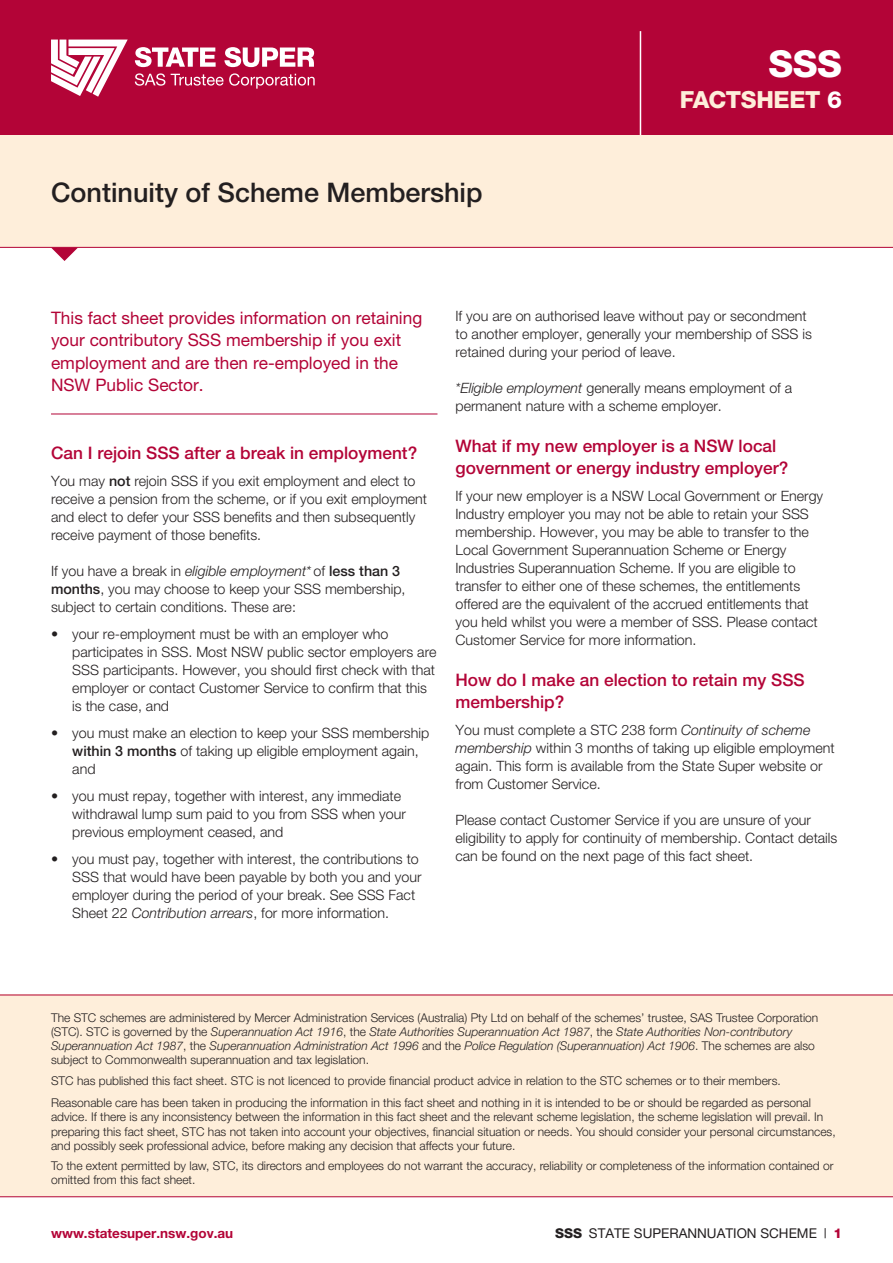
<style>
.page{position:relative;width:893px;height:1263px;background:#fff}
.page>*{position:absolute;margin:0;border:0;box-sizing:border-box;transform-origin:0 0}
.t1{font:800 37.2px "Helvetica Neue";color:#fff}
.Paragraph_Style_1{font:500 27px "Helvetica Neue";color:#231f20}
.t2{font:800 23.7px "Helvetica Neue";letter-spacing:-.015em;color:#feeeda}
.Heading_2{font:17.25px/22.5px "Helvetica Neue";color:#b30437}
.Heading_2-2{font:500 17.25px/22.5px "Helvetica Neue";color:#b30437}
.Body_Text{font:500 17.25px/22.5px "Helvetica Neue";color:#b30437}
.Body_Text-2{font:300 14.25px/18px "Helvetica Neue";color:#231f20}
.t3{font:13.5px "Helvetica Neue";color:#231f20}
.t4{font:700 13.5px "Helvetica Neue";color:#b30437}
.t5{font:300 12px/14.2px "Helvetica Neue LT Pro";color:#231f20}
.s1{color:#fff}
.s2{font-weight:500}
.s3{font-style:italic}
.s4{font-weight:800}
.s5{font-weight:800;color:#b30437}
</style>
<div class="page">
<div style="left:0;top:995px;width:893px;height:202px;background:#feeeda"></div>
<div style="left:0;top:135px;width:893px;height:112px;background:#feeeda"></div>
<hr style="left:51px;top:414px;width:386px;height:1px;background:#b30437">
<hr style="left:0;top:1196px;width:893px;height:1px;background:#b30437">
<svg style="left:51px;top:248px;width:27px;height:13px"></svg>
<hr style="left:0;top:247px;width:893px;height:1px;background:#b30437">
<div style="left:0;top:0;width:893px;height:135px;background:#b30437"></div>
<svg style="left:135px;top:47px;width:81px;height:20px"></svg>
<svg style="left:51px;top:40px;width:77px;height:57px"></svg>
<svg style="left:135px;top:73px;width:30px;height:13px"></svg>
<svg style="left:171px;top:73px;width:144px;height:16px"></svg>
<svg style="left:224px;top:47px;width:90px;height:20px"></svg>
<hr style="left:640px;top:31px;width:1px;height:104px;background:#fff">
<hr style="left:0;top:995px;width:893px;height:1px;background:#b30437">
<p class="Paragraph_Style_1" style="left:51px;top:176px;width:433px">Continuity of Scheme Membership</p>
<h1 class="t1" style="left:768px;top:41px;width:75px">SSS</h1>
<h3 class="t2" style="left:680px;top:85px;width:164px">FACTSHEET <span class="s1">6</span></h3>
<p class="Heading_2" style="left:51px;top:306px;width:373px">This fact sheet provides information on retaining your contributory SSS membership if you exit employment and are then re-employed in the NSW Public Sector.</p>
<p class="Heading_2-2" style="left:51px;top:441px;width:368px">Can I rejoin SSS after a break in employment?</p>
<p class="Body_Text-2" style="left:51px;top:471px;width:378px">You may <span class="s2">not</span> rejoin SSS if you exit employment and elect to receive a pension from the scheme, or if you exit employment and elect to defer your SSS benefits and then subsequently receive payment of those benefits.</p>
<p class="Body_Text-2" style="left:51px;top:561px;width:356px">If you have a break in <span class="s3">eligible employment*</span> of <span class="s2">less than 3 months</span>, you may choose to keep your SSS membership, subject to certain conditions. These are:</p>
<p class="Body_Text-2" style="left:72px;top:624px;width:366px;text-indent:-21px">• your re-employment must be with an employer who participates in SSS. Most NSW public sector employers are SSS participants. However, you should first check with that employer or contact Customer Service to confirm that this is the case, and</p>
<p class="Body_Text-2" style="left:72px;top:723px;width:358px;text-indent:-21px">• you must make an election to keep your SSS membership <span class="s2">within 3 months</span> of taking up eligible employment again, and</p>
<p class="Body_Text-2" style="left:72px;top:786px;width:335px;text-indent:-21px">• you must repay, together with interest, any immediate withdrawal lump sum paid to you from SSS when your previous employment ceased, and</p>
<p class="Body_Text-2" style="left:72px;top:849px;width:351px;text-indent:-21px">• you must pay, together with interest, the contributions to SSS that would have been payable by both you and your employer during the period of your break. See SSS Fact Sheet 22 <span class="s3">Contribution arrears</span>, for more information.</p>
<p class="Body_Text-2" style="left:455px;top:307px;width:358px">If you are on authorised leave without pay or secondment to another employer, generally your membership of SSS is retained during your period of leave.</p>
<p class="Body_Text-2" style="left:455px;top:379px;width:338px"><span class="s3">*Eligible employment</span> generally means employment of a permanent nature with a scheme employer.</p>
<p class="Heading_2-2" style="left:455px;top:434px;width:334px">What if my new employer is a NSW local government or energy industry employer?</p>
<p class="Body_Text-2" style="left:455px;top:487px;width:369px">If your new employer is a NSW Local Government or Energy Industry employer you may not be able to retain your SSS membership. However, you may be able to transfer to the Local Government Superannuation Scheme or Energy Industries Superannuation Scheme. If you are eligible to transfer to either one of these schemes, the entitlements offered are the equivalent of the accrued entitlements that you held whilst you were a member of SSS. Please contact Customer Service for more information.</p>
<p class="Body_Text" style="left:455px;top:668px;width:351px">How do I make an election to retain my SSS membership?</p>
<p class="Body_Text-2" style="left:455px;top:721px;width:381px">You must complete a STC 238 form <span class="s3">Continuity of scheme membership</span> within 3 months of taking up eligible employment again. This form is available from the State Super website or from Customer Service.</p>
<p class="Body_Text-2" style="left:455px;top:811px;width:383px">Please contact Customer Service if you are unsure of your eligibility to apply for continuity of membership. Contact details can be found on the next page of this fact sheet.</p>
<p class="t5" style="left:51px;top:1010px;width:769px">The STC schemes are administered by Mercer Administration Services (Australia) Pty Ltd on behalf of the schemes’ trustee, SAS Trustee Corporation (STC). STC is governed by the <span class="s3">Superannuation Act 1916</span>, the <span class="s3">State Authorities Superannuation Act 1987</span>, the <span class="s3">State Authorities Non-contributory Superannuation Act 1987</span>, the <span class="s3">Superannuation Administration Act 1996</span> and the <span class="s3">Police Regulation (Superannuation) Act 1906</span>. The schemes are also subject to Commonwealth superannuation and tax legislation.</p>
<p class="t5" style="left:51px;top:1069px;width:761px;line-height:22.5px">STC has published this fact sheet. STC is not licenced to provide financial product advice in relation to the STC schemes or to their members.<br>Reasonable care has been taken in producing the information in this fact sheet and nothing in it is intended to be or should be regarded as personal</p>
<p class="t5" style="left:51px;top:1110px;width:786px">advice. If there is any inconsistency between the information in this fact sheet and the relevant scheme legislation, the scheme legislation will prevail. In preparing this fact sheet, STC has not taken into account your objectives, financial situation or needs. You should consider your personal circumstances, and possibly seek professional advice, before making any decision that affects your future.</p>
<p class="t5" style="left:51px;top:1158px;width:784px">To the extent permitted by law, STC, its directors and employees do not warrant the accuracy, reliability or completeness of the information contained or omitted from this fact sheet.</p>
<p class="t4" style="left:51px;top:1224px;width:184px">www.statesuper.nsw.gov.au</p>
<p class="t3" style="left:555px;top:1225px;width:288px"><span class="s4">SSS</span> STATE SUPERANNUATION SCHEME | <span class="s5">1</span></p>
</div>
